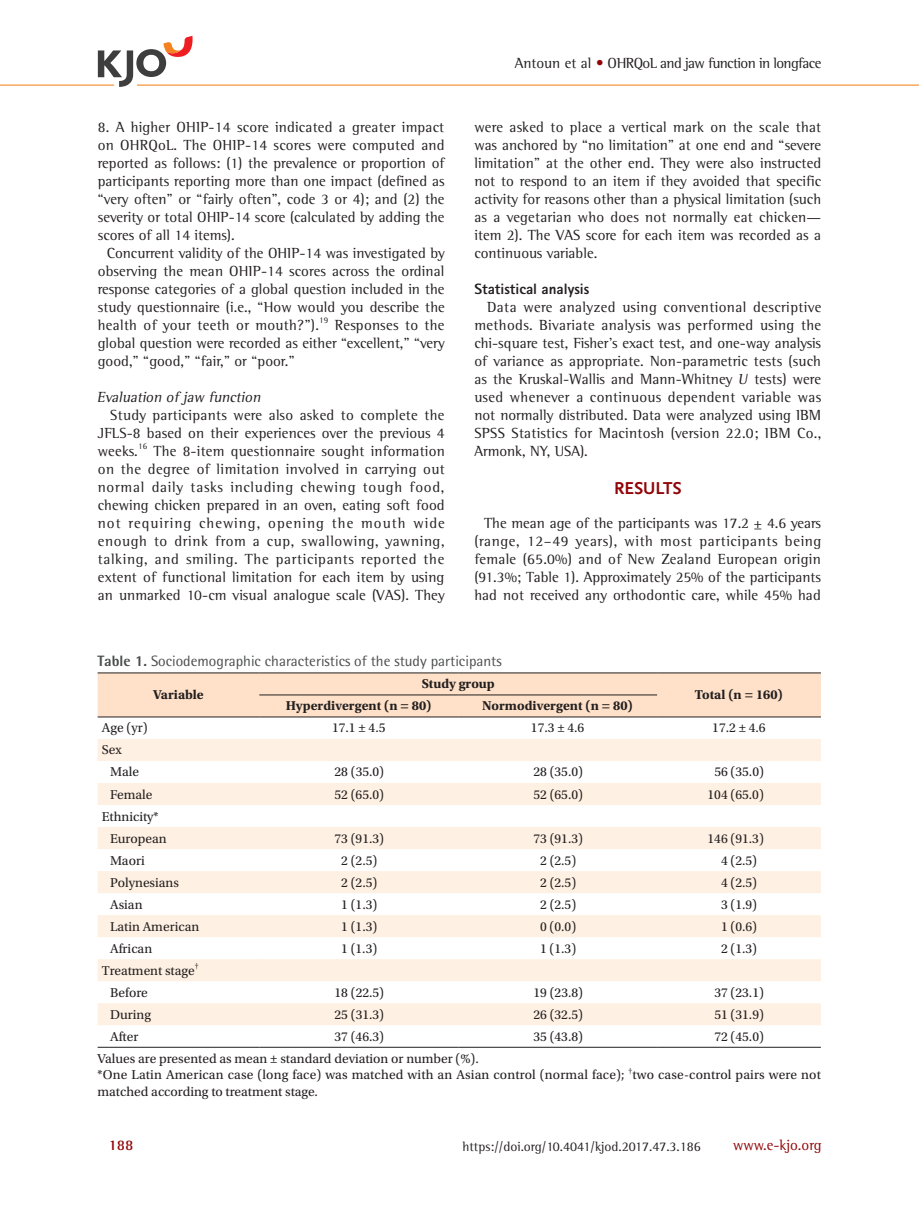
<style>
.page{position:relative;width:919px;height:1217px;background:#fff}
.page>*{position:absolute;margin:0;border:0;box-sizing:border-box;transform-origin:0 0}
.t1{font:700 18px "Nexus Sans";color:#920407}
.t2{font:15px/18px "Rotis Semi Serif Std";color:#231f20;text-align:justify}
.t3{font:15px "Rotis Semi Sans Std";color:#4b4c4d}
.t4{font:15px "Rotis Semi Serif Std";letter-spacing:-.04em;color:#231f20}
.t5{font:15px "Rotis Semi Serif Std";letter-spacing:.02em;color:#231f20}
.t6{font:italic 15px "Rotis Semi Serif Std";color:#231f20}
.t7{font:800 15px "Rotis Sans Serif Std";color:#231f20}
.t8{font:15px "Rotis Semi Serif Std";color:#920407}
.t9{font:700 15px "Rotis Semi Serif Std";color:#920407}
.t10{font:13.5px/22px "Utopia Std";color:#231f20}
.t11{font:700 13.5px "Utopia Std";color:#231f20}
.t12{font:13.5px "Rotis Semi Serif Std";color:#231f20}
.t13{font:8.7px "Rotis Semi Serif Std";color:#231f20}
.t14{font:7.8px "Utopia Std";color:#231f20}
.s1{color:#920407}
.s2{font-family:"Utopia Std Capt"}
.s3{font-style:italic}
.s4{font-weight:800}
</style>
<div class="page">
<hr style="left:0;top:85px;width:918px;height:1px;background:#f58220">
<svg style="left:98px;top:36px;width:94px;height:51px"></svg>
<div style="left:98px;top:673px;width:722px;height:43px;background:#fee1c8"></div>
<svg style="left:98px;top:739px;width:722px;height:285px;fill:#fef0e2"></svg>
<hr style="left:259px;top:694px;width:199px;height:1px;background:#231f20">
<hr style="left:458px;top:694px;width:199px;height:1px;background:#231f20">
<hr style="left:98px;top:672px;width:161px;height:1px;background:#231f20">
<hr style="left:259px;top:672px;width:199px;height:1px;background:#231f20">
<hr style="left:458px;top:672px;width:199px;height:1px;background:#231f20">
<hr style="left:657px;top:672px;width:163px;height:1px;background:#231f20">
<hr style="left:98px;top:716px;width:161px;height:1px;background:#231f20">
<hr style="left:259px;top:716px;width:199px;height:1px;background:#231f20">
<hr style="left:458px;top:716px;width:199px;height:1px;background:#231f20">
<hr style="left:657px;top:716px;width:163px;height:1px;background:#231f20">
<hr style="left:98px;top:1046px;width:161px;height:1px;background:#231f20">
<hr style="left:259px;top:1046px;width:199px;height:1px;background:#231f20">
<hr style="left:458px;top:1046px;width:199px;height:1px;background:#231f20">
<hr style="left:657px;top:1046px;width:163px;height:1px;background:#231f20">
<p class="t2" style="left:98px;top:118px;width:348px">8. A higher OHIP-14 score indicated a greater impact</p>
<p class="t2" style="left:98px;top:136px;width:348px">on OHRQoL. The OHIP-14 scores were computed and</p>
<p class="t2" style="left:98px;top:154px;width:348px">reported as follows: (1) the prevalence or proportion of</p>
<p class="t2" style="left:98px;top:172px;width:348px">participants reporting more than one impact (defined as</p>
<p class="t2" style="left:98px;top:190px;width:348px">“very often” or “fairly often”, code 3 or 4); and (2) the</p>
<p class="t2" style="left:98px;top:208px;width:348px">severity or total OHIP-14 score (calculated by adding the</p>
<p class="t2" style="left:98px;top:226px;width:138px">scores of all 14 items).</p>
<p class="t2" style="left:107px;top:244px;width:339px">Concurrent validity of the OHIP-14 was investigated by</p>
<p class="t2" style="left:98px;top:262px;width:348px">observing the mean OHIP-14 scores across the ordinal</p>
<p class="t2" style="left:98px;top:280px;width:348px">response categories of a global question included in the</p>
<p class="t2" style="left:98px;top:298px;width:348px">study questionnaire (i.e., “How would you describe the</p>
<p class="t5" style="left:98px;top:316px;width:223px">health of your teeth or mouth?”).</p>
<p class="t13" style="left:319px;top:315px;width:11px">19</p>
<p class="t2" style="left:98px;top:316px;width:348px;text-indent:237px">Responses to the global question were recorded as either “excellent,” “very good,” “good,” “fair,” or “poor.”</p>
<p class="t6" style="left:97px;top:388px;width:168px">Evaluation of jaw function</p>
<p class="t2" style="left:98px;top:406px;width:348px;text-indent:12px">Study participants were also asked to complete the JFLS-8 based on their experiences over the previous 4 weeks.</p>
<p class="t13" style="left:138px;top:441px;width:11px">16</p>
<p class="t2" style="left:98px;top:442px;width:348px;text-indent:56px">The 8-item questionnaire sought information on the degree of limitation involved in carrying out normal daily tasks including chewing tough food, chewing chicken prepared in an oven, eating soft food not requiring chewing, opening the mouth wide enough to drink from a cup, swallowing, yawning, talking, and smiling. The participants reported the extent of functional limitation for each item by using an unmarked 10-cm visual analogue scale (VAS). They</p>
<p class="t4" style="left:514px;top:54px;width:308px">Antoun et al <span class="s1">•</span> OHRQoL and jaw function in longface</p>
<p class="t2" style="left:474px;top:118px;width:348px">were asked to place a vertical mark on the scale that was anchored by “no limitation” at one end and “severe limitation” at the other end. They were also instructed not to respond to an item if they avoided that specific activity for reasons other than a physical limitation (such as a vegetarian who does not normally eat chicken<span class="s2">— </span>item 2). The VAS score for each item was recorded as a continuous variable.</p>
<p class="t7" style="left:474px;top:279px;width:116px">Statistical analysis</p>
<p class="t2" style="left:474px;top:298px;width:348px;text-indent:13px">Data were analyzed using conventional descriptive methods. Bivariate analysis was performed using the chi-square test, Fisher’s exact test, and one-way analysis of variance as appropriate. Non-parametric tests (such as the Kruskal-Wallis and Mann-Whitney <span class="s3">U</span> tests) were used whenever a continuous dependent variable was not normally distributed. Data were analyzed using IBM SPSS Statistics for Macintosh (version 22.0; IBM Co., Armonk, NY, USA).</p>
<p class="t1" style="left:614px;top:477px;width:69px">RESULTS</p>
<p class="t2" style="left:474px;top:514px;width:348px;text-indent:10px">The mean age of the participants was 17.2 ± 4.6 years (range, 12–49 years), with most participants being female (65.0%) and of New Zealand European origin (91.3%; Table 1). Approximately 25% of the participants had not received any orthodontic care, while 45% had</p>
<p class="t3" style="left:98px;top:652px;width:405px"><span class="s4">Table 1.</span> Sociodemographic characteristics of the study participants</p>
<p class="t11" style="left:153px;top:687px;width:52px">Variable</p>
<p class="t11" style="left:421px;top:676px;width:75px">Study group</p>
<p class="t11" style="left:286px;top:698px;width:148px">Hyperdivergent (n = 80)</p>
<p class="t11" style="left:482px;top:698px;width:152px">Normodivergent (n = 80)</p>
<p class="t11" style="left:694px;top:687px;width:90px">Total (n = 160)</p>
<p class="t10" style="left:102px;top:717px;width:47px">Age (yr)</p>
<p class="t10" style="left:332px;top:717px;width:55px">17.1 ± 4.5</p>
<p class="t10" style="left:531px;top:717px;width:55px">17.3 ± 4.6</p>
<p class="t10" style="left:712px;top:717px;width:55px">17.2 ± 4.6</p>
<p class="t10" style="left:110px;top:739px;width:30px;text-indent:-8px">Sex<br>Male</p>
<p class="t10" style="left:334px;top:761px;width:51px">28 (35.0)</p>
<p class="t10" style="left:533px;top:761px;width:51px">28 (35.0)</p>
<p class="t10" style="left:714px;top:761px;width:51px">56 (35.0)</p>
<p class="t10" style="left:110px;top:783px;width:44px">Female</p>
<p class="t10" style="left:334px;top:783px;width:51px">52 (65.0)</p>
<p class="t10" style="left:533px;top:783px;width:51px">52 (65.0)</p>
<p class="t10" style="left:707px;top:783px;width:58px">104 (65.0)</p>
<p class="t10" style="left:110px;top:805px;width:58px;text-indent:-8px">Ethnicity*<br>European</p>
<p class="t10" style="left:334px;top:827px;width:51px">73 (91.3)</p>
<p class="t10" style="left:533px;top:827px;width:51px">73 (91.3)</p>
<p class="t10" style="left:707px;top:827px;width:58px">146 (91.3)</p>
<p class="t10" style="left:110px;top:849px;width:36px">Maori</p>
<p class="t10" style="left:341px;top:849px;width:38px">2 (2.5)</p>
<p class="t10" style="left:540px;top:849px;width:38px">2 (2.5)</p>
<p class="t10" style="left:721px;top:849px;width:38px">4 (2.5)</p>
<p class="t10" style="left:110px;top:871px;width:70px">Polynesians</p>
<p class="t10" style="left:341px;top:871px;width:38px">2 (2.5)</p>
<p class="t10" style="left:540px;top:871px;width:38px">2 (2.5)</p>
<p class="t10" style="left:721px;top:871px;width:38px">4 (2.5)</p>
<p class="t10" style="left:110px;top:893px;width:34px">Asian</p>
<p class="t10" style="left:341px;top:893px;width:38px">1 (1.3)</p>
<p class="t10" style="left:540px;top:893px;width:38px">2 (2.5)</p>
<p class="t10" style="left:721px;top:893px;width:38px">3 (1.9)</p>
<p class="t10" style="left:110px;top:915px;width:91px">Latin American</p>
<p class="t10" style="left:341px;top:915px;width:38px">1 (1.3)</p>
<p class="t10" style="left:540px;top:915px;width:38px">0 (0.0)</p>
<p class="t10" style="left:721px;top:915px;width:38px">1 (0.6)</p>
<p class="t10" style="left:110px;top:937px;width:44px">African</p>
<p class="t10" style="left:341px;top:937px;width:38px">1 (1.3)</p>
<p class="t10" style="left:540px;top:937px;width:38px">1 (1.3)</p>
<p class="t10" style="left:721px;top:937px;width:38px">2 (1.3)</p>
<p class="t10" style="left:102px;top:959px;width:94px">Treatment stage</p>
<p class="t14" style="left:195px;top:961px;width:5px">†</p>
<p class="t10" style="left:110px;top:981px;width:39px">Before</p>
<p class="t10" style="left:334px;top:981px;width:51px">18 (22.5)</p>
<p class="t10" style="left:533px;top:981px;width:51px">19 (23.8)</p>
<p class="t10" style="left:714px;top:981px;width:51px">37 (23.1)</p>
<p class="t10" style="left:110px;top:1003px;width:42px">During</p>
<p class="t10" style="left:334px;top:1003px;width:51px">25 (31.3)</p>
<p class="t10" style="left:533px;top:1003px;width:51px">26 (32.5)</p>
<p class="t10" style="left:714px;top:1003px;width:51px">51 (31.9)</p>
<p class="t10" style="left:110px;top:1025px;width:30px">After</p>
<p class="t10" style="left:334px;top:1025px;width:51px">37 (46.3)</p>
<p class="t10" style="left:533px;top:1025px;width:51px">35 (43.8)</p>
<p class="t10" style="left:714px;top:1025px;width:51px">72 (45.0)</p>
<p class="t10" style="left:98px;top:1050px;width:528px;line-height:16.2px">Values are presented as mean ± standard deviation or number (%).<br>*One Latin American case (long face) was matched with an Asian control (normal face);</p>
<p class="t14" style="left:628px;top:1065px;width:5px">†</p>
<p class="t10" style="left:632px;top:1063px;width:190px">two case-control pairs were not</p>
<p class="t10" style="left:98px;top:1080px;width:222px">matched according to treatment stage.</p>
<p class="t9" style="left:108px;top:1135px;width:27px">188</p>
<p class="t12" style="left:462px;top:1138px;width:240px">https://doi.org/10.4041/kjod.2017.47.3.186</p>
<p class="t8" style="left:733px;top:1135px;width:90px">www.e-kjo.org</p>
</div>
